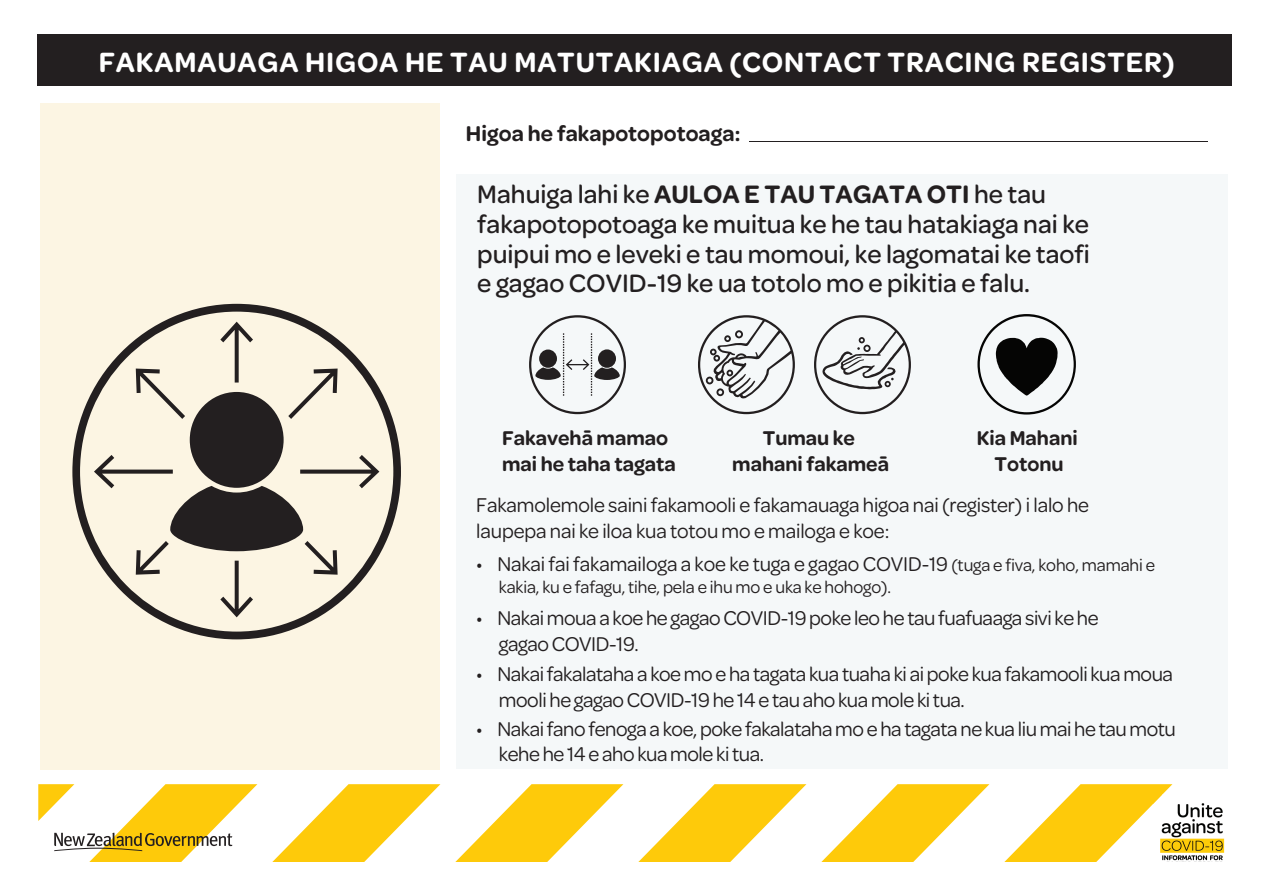
<style>
.page{position:relative;width:1263px;height:893px;background:#fff}
.page>*{position:absolute;margin:0;border:0;box-sizing:border-box;transform-origin:0 0}
.t1{font:600 29.7px "Omnes";letter-spacing:.03em;color:#fff}
.t2{font:500 27px/29.7px "Omnes";color:#231f20}
.t3{font:600 22.8px "Omnes";letter-spacing:.005em;color:#231f20}
.t4{font:21.3px/25.5px "Omnes";letter-spacing:-.02em;color:#231f20}
.t5{font:600 21.3px/25.5px "Omnes";color:#231f20;text-align:center}
.t6{font:18.3px "Omnes";letter-spacing:-.005em;color:#231f20}
.s1{font-weight:600}
.s2{font-size:18.3px}
</style>
<div class="page">
<div style="left:457px;top:174px;width:771px;height:595px;background:#f5f8f9"></div>
<div style="left:40px;top:103px;width:400px;height:666px;background:#fcf5e3"></div>
<div style="left:37px;top:34px;width:1195px;height:52px;background:#231f20"></div>
<svg style="left:529px;top:315px;width:97px;height:99px"></svg>
<svg style="left:698px;top:315px;width:97px;height:99px"></svg>
<svg style="left:814px;top:315px;width:97px;height:99px"></svg>
<svg style="left:72px;top:304px;width:329px;height:335px"></svg>
<svg style="left:273px;top:784px;width:167px;height:77px"></svg>
<svg style="left:456px;top:784px;width:167px;height:77px"></svg>
<svg style="left:639px;top:784px;width:167px;height:77px"></svg>
<svg style="left:822px;top:784px;width:167px;height:77px"></svg>
<svg style="left:38px;top:784px;width:219px;height:77px"></svg>
<hr style="left:749px;top:141px;width:458px;height:1px;background:#231f20">
<svg style="left:977px;top:314px;width:99px;height:101px"></svg>
<img style="left:1172px;top:803px;width:53px;height:58px">
<svg style="left:1005px;top:784px;width:167px;height:77px"></svg>
<h1 class="t1" style="left:99px;top:41px;width:1077px">FAKAMAUAGA HIGOA HE TAU MATUTAKIAGA (CONTACT TRACING REGISTER)</h1>
<p class="t3" style="left:466px;top:117px;width:276px">Higoa he fakapotopotoaga:</p>
<p class="t2" style="left:477px;top:178px;width:614px">Mahuiga lahi ke <span class="s1">AULOA E TAU TAGATA OTI</span> he tau fakapotopotoaga ke muitua ke he tau hatakiaga nai ke puipui mo e leveki e tau momoui, ke lagomatai ke taofi e gagao COVID-19 ke ua totolo mo e pikitia e falu.</p>
<p class="t5" style="left:502px;top:424px;width:175px;text-align:left">Fakavehā mamao mai he taha tagata</p>
<p class="t5" style="left:732px;top:424px;width:158px">Tumau ke mahani fakameā</p>
<p class="t5" style="left:977px;top:424px;width:102px">Kia Mahani<br>Totonu</p>
<p class="t4" style="left:476px;top:491px;width:614px">Fakamolemole saini fakamooli e fakamauaga higoa nai (register) i lalo he laupepa nai ke iloa kua totou mo e mailoga e koe:</p>
<p class="t4" style="left:476px;top:550px;width:680px">• Nakai fai fakamailoga a koe ke tuga e gagao COVID-19 <span class="s2">(tuga e fiva, koho, mamahi e</span></p>
<p class="t6" style="left:499px;top:574px;width:394px">kakia, ku e fafagu, tihe, pela e ihu mo e uka ke hohogo).</p>
<p class="t4" style="left:499px;top:604px;width:601px;text-indent:-23px">• Nakai moua a koe he gagao COVID-19 poke leo he tau fuafuaaga sivi ke he gagao COVID-19.</p>
<p class="t4" style="left:499px;top:660px;width:676px;text-indent:-23px">• Nakai fakalataha a koe mo e ha tagata kua tuaha ki ai poke kua fakamooli kua moua mooli he gagao COVID-19 he 14 e tau aho kua mole ki tua.</p>
<p class="t4" style="left:499px;top:714px;width:678px;text-indent:-23px">• Nakai fano fenoga a koe, poke fakalataha mo e ha tagata ne kua liu mai he tau motu kehe he 14 e aho kua mole ki tua.</p>
</div>
